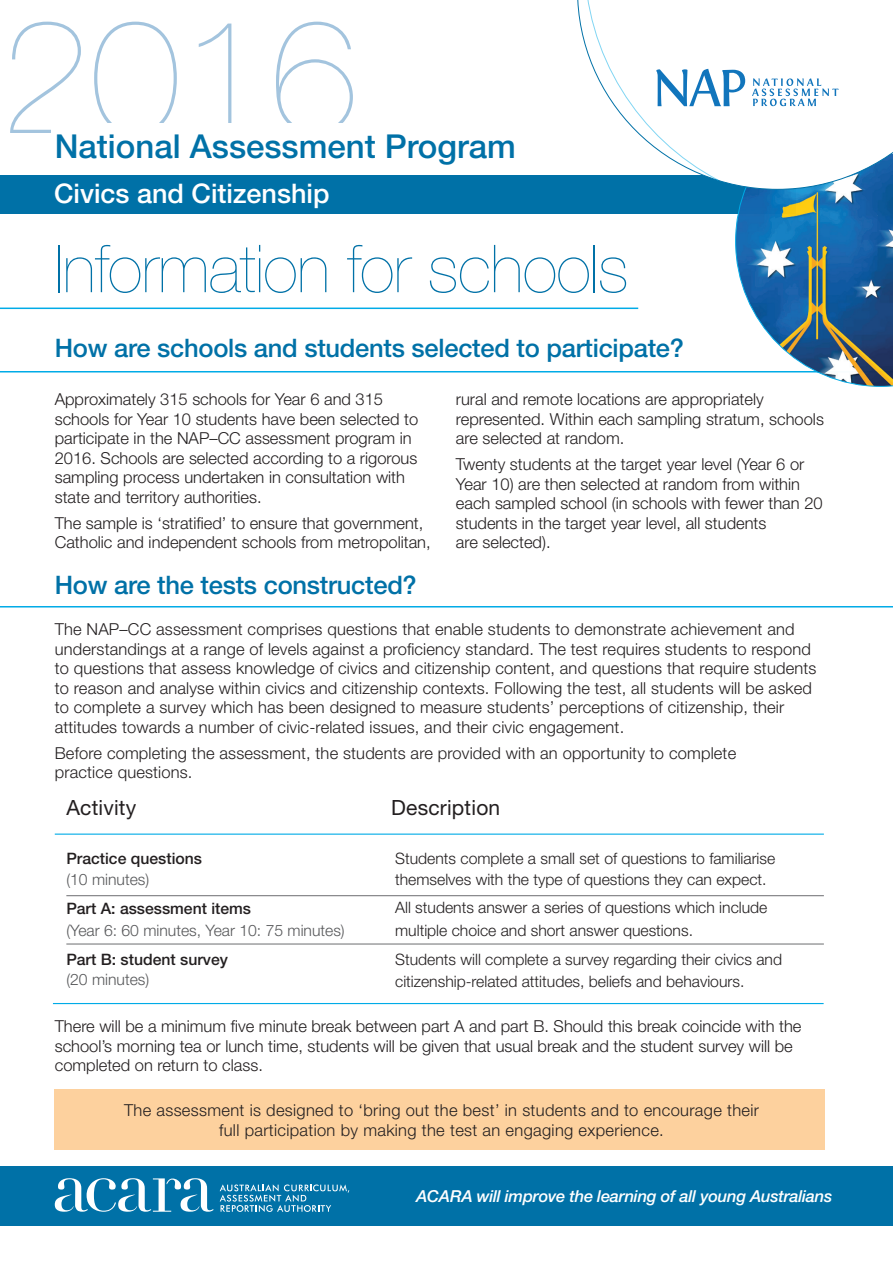
<style>
.page{position:relative;width:893px;height:1263px;background:#fff}
.page>*{position:absolute;margin:0;border:0;box-sizing:border-box;transform-origin:0 0}
.Heading_1{font:200 160.95px "Helvetica Neue LT Std";color:#a3c4de}
.Heading_1-2{font:200 66.15px "Helvetica Neue LT Std";letter-spacing:-.01em;color:#0071a7}
.Heading_1-3{font:500 33px "Helvetica Neue LT Std";color:#0071a7}
.Heading_1-4{font:500 27px "Helvetica Neue LT Std";color:#fff}
.Heading_1-5{font:500 25.5px "Helvetica Neue LT Std";letter-spacing:-.01em;color:#0071a7}
.Main_Bodycopy{font:21px "Helvetica Neue LT Std";letter-spacing:.01em;color:#231f20}
.Main_Bodycopy-2{font:300 16.5px/19.5px "Helvetica Neue LT Std";color:#231f20}
.Main_Bodycopy-3{font:300 16.5px/19.5px "Helvetica Neue LT Std";letter-spacing:.02em;color:#231f20;text-align:center}
.Main_Bodycopy-4{font:italic 500 16.5px "Helvetica Neue LT Std";letter-spacing:-.015em;color:#fff}
.Main_Bodycopy-5{font:300 15.75px/20.2px "Helvetica Neue LT Std";color:#231f20}
.Main_Bodycopy-6{font:500 15.75px/20.2px "Helvetica Neue LT Std";color:#231f20}
.Main_Bodycopy-7{font:300 15.75px/22.5px "Helvetica Neue LT Std";color:#57585a}
.s1{font-weight:300;color:#57585a}
.s2{font-weight:500;color:#231f20}
</style>
<div class="page">
<hr style="left:0;top:371px;width:893px;height:1px;background:#00abe7">
<hr style="left:0;top:606px;width:893px;height:1px;background:#00abe7">
<hr style="left:0;top:308px;width:638px;height:1px;background:#00abe7">
<hr style="left:53px;top:1003px;width:771px;height:1px;background:#00abe7">
<div style="left:0;top:1166px;width:893px;height:60px;background:#0071a7"></div>
<div style="left:54px;top:1089px;width:771px;height:61px;background:#fdd19e"></div>
<div style="left:0;top:175px;width:795px;height:39px;background:#0071a7"></div>
<svg style="left:735px;top:190px;width:158px;height:197px"></svg>
<svg style="left:577px;top:0;width:316px;height:190px"></svg>
<svg style="left:584px;top:0;width:309px;height:181px"></svg>
<svg style="left:656px;top:69px;width:89px;height:37px"></svg>
<svg style="left:752px;top:78px;width:86px;height:28px"></svg>
<hr style="left:55px;top:833px;width:769px;height:2px;background:#00abe7">
<hr style="left:66px;top:895px;width:758px;height:1px;background:#6c6d70">
<hr style="left:66px;top:944px;width:758px;height:1px;background:#6c6d70">
<svg style="left:55px;top:1178px;width:159px;height:34px"></svg>
<svg style="left:220px;top:1184px;width:129px;height:28px"></svg>
<p class="Heading_1" style="left:1px;top:-17px;width:359px">2016</p>
<p class="Heading_1-3" style="left:55px;top:126px;width:462px">National Assessment Program</p>
<p class="Heading_1-4" style="left:54px;top:178px;width:277px">Civics and Citizenship</p>
<p class="Heading_1-2" style="left:55px;top:231px;width:575px">Information for schools</p>
<p class="Heading_1-5" style="left:55px;top:333px;width:631px">How are schools and students selected to participate?</p>
<p class="Main_Bodycopy-2" style="left:55px;top:389px;width:365px">Approximately 315 schools for Year 6 and 315 schools for Year 10 students have been selected to participate in the NAP–CC assessment program in 2016. Schools are selected according to a rigorous sampling process undertaken in consultation with state and territory authorities.</p>
<p class="Main_Bodycopy-2" style="left:55px;top:513px;width:377px">The sample is ‘stratified’ to ensure that government,<br>Catholic and independent schools from metropolitan,</p>
<p class="Main_Bodycopy-2" style="left:456px;top:389px;width:370px">rural and remote locations are appropriately represented. Within each sampling stratum, schools are selected at random.</p>
<p class="Main_Bodycopy-2" style="left:456px;top:454px;width:368px">Twenty students at the target year level (Year 6 or Year 10) are then selected at random from within each sampled school (in schools with fewer than 20 students in the target year level, all students<br>are selected).</p>
<p class="Heading_1-5" style="left:55px;top:570px;width:364px">How are the tests constructed?</p>
<p class="Main_Bodycopy-2" style="left:55px;top:619px;width:763px">The NAP–CC assessment comprises questions that enable students to demonstrate achievement and understandings at a range of levels against a proficiency standard. The test requires students to respond to questions that assess knowledge of civics and citizenship content, and questions that require students to reason and analyse within civics and citizenship contexts. Following the test, all students will be asked to complete a survey which has been designed to measure students’ perceptions of citizenship, their attitudes towards a number of civic-related issues, and their civic engagement.</p>
<p class="Main_Bodycopy-2" style="left:55px;top:743px;width:683px">Before completing the assessment, the students are provided with an opportunity to complete practice questions.</p>
<p class="Main_Bodycopy" style="left:66px;top:795px;width:71px">Activity</p>
<p class="Main_Bodycopy" style="left:391px;top:795px;width:111px">Description</p>
<p class="Main_Bodycopy-6" style="left:66px;top:848px;width:137px">Practice questions <span class="s1">(10 minutes)</span></p>
<p class="Main_Bodycopy-7" style="left:66px;top:896px;width:280px"><span class="s2">Part A: assessment items<br></span>(Year 6: 60 minutes, Year 10: 75 minutes)</p>
<p class="Main_Bodycopy-6" style="left:66px;top:949px;width:163px">Part B: student survey <span class="s1">(20 minutes)</span></p>
<p class="Main_Bodycopy-5" style="left:395px;top:848px;width:382px">Students complete a small set of questions to familiarise themselves with the type of questions they can expect.</p>
<p class="Main_Bodycopy-5" style="left:395px;top:895px;width:374px;line-height:23.4px">All students answer a series of questions which include multiple choice and short answer questions.</p>
<p class="Main_Bodycopy-5" style="left:395px;top:948px;width:388px;line-height:22.5px">Students will complete a survey regarding their civics and citizenship-related attitudes, beliefs and behaviours.</p>
<p class="Main_Bodycopy-2" style="left:55px;top:1016px;width:748px">There will be a minimum five minute break between part A and part B. Should this break coincide with the school’s morning tea or lunch time, students will be given that usual break and the student survey will be completed on return to class.</p>
<p class="Main_Bodycopy-3" style="left:124px;top:1100px;width:636px">The assessment is designed to ‘bring out the best’ in students and to encourage their full participation by making the test an engaging experience.</p>
<p class="Main_Bodycopy-4" style="left:416px;top:1186px;width:418px">ACARA will improve the learning of all young Australians</p>
</div>
